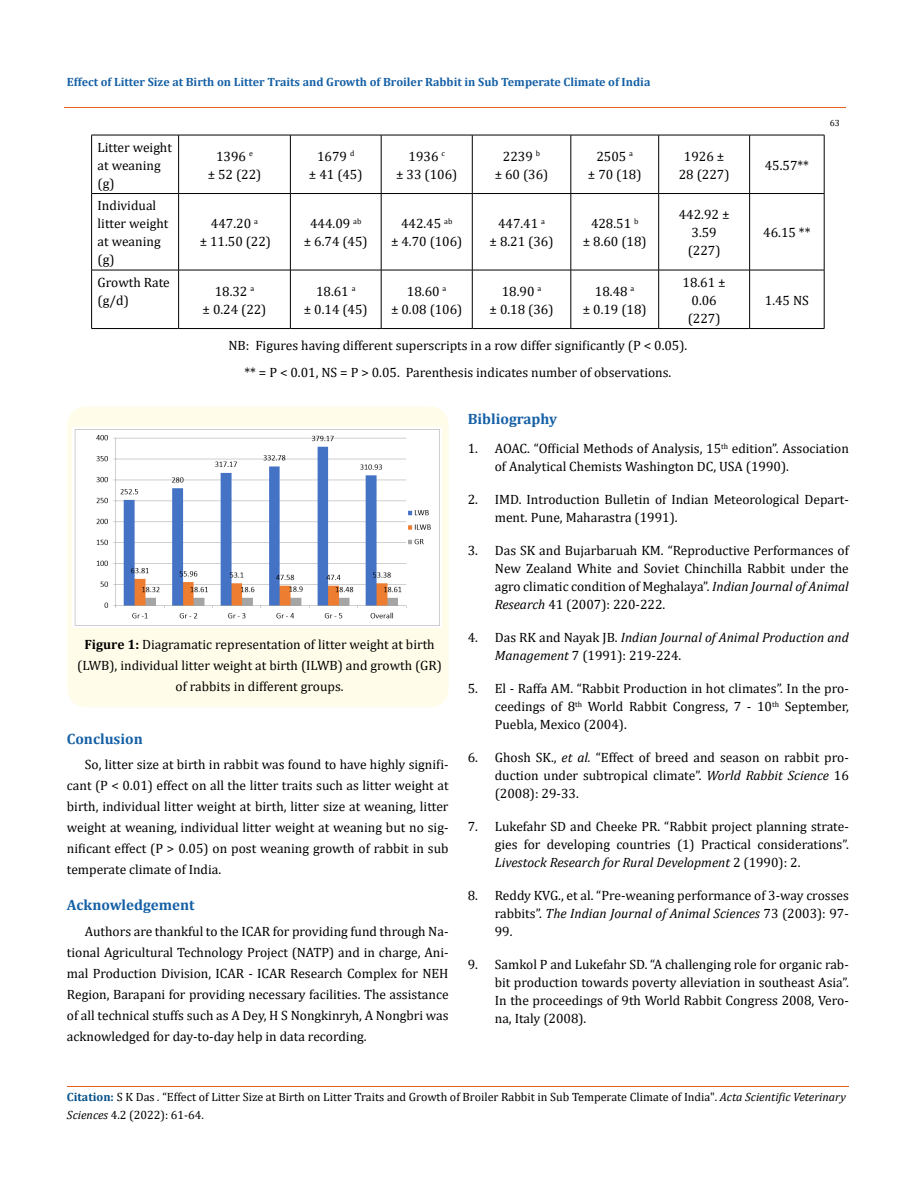
<style>
.page{position:relative;width:917px;height:1188px;background:#fff}
.page>*{position:absolute;margin:0;border:0;box-sizing:border-box;transform-origin:0 0}
.t1{font:700 15px "Cambria";color:#1560a6}
.t2{font:13.5px/18px "Cambria";color:#000;text-align:center}
.t3{font:italic 13.5px/18px "Cambria";color:#000}
.t4{font:12px/18px "Cambria";color:#000}
.t5{font:700 12px "Cambria";color:#1560a6}
.t6{font:9px "Cambria";color:#000}
.s1{font-weight:700}
.s2{font-style:italic}
.s3{font-style:normal}
.s4{font-weight:700;color:#035089}
</style>
<div class="page">
<hr style="left:91px;top:135px;width:88px;height:1px;background:#000">
<hr style="left:91px;top:135px;width:1px;height:58px;background:#000">
<hr style="left:179px;top:135px;width:111px;height:1px;background:#000">
<hr style="left:178px;top:135px;width:1px;height:58px;background:#000">
<hr style="left:290px;top:135px;width:91px;height:1px;background:#000">
<hr style="left:290px;top:135px;width:1px;height:58px;background:#000">
<hr style="left:381px;top:135px;width:91px;height:1px;background:#000">
<hr style="left:381px;top:135px;width:1px;height:58px;background:#000">
<hr style="left:472px;top:135px;width:99px;height:1px;background:#000">
<hr style="left:472px;top:135px;width:1px;height:58px;background:#000">
<hr style="left:571px;top:135px;width:87px;height:1px;background:#000">
<hr style="left:570px;top:135px;width:1px;height:58px;background:#000">
<hr style="left:658px;top:135px;width:91px;height:1px;background:#000">
<hr style="left:658px;top:135px;width:1px;height:58px;background:#000">
<hr style="left:749px;top:135px;width:75px;height:1px;background:#000">
<hr style="left:749px;top:135px;width:1px;height:58px;background:#000">
<hr style="left:823px;top:135px;width:1px;height:58px;background:#000">
<hr style="left:91px;top:193px;width:88px;height:1px;background:#000">
<hr style="left:91px;top:194px;width:1px;height:76px;background:#000">
<hr style="left:179px;top:193px;width:111px;height:1px;background:#000">
<hr style="left:178px;top:194px;width:1px;height:76px;background:#000">
<hr style="left:290px;top:193px;width:91px;height:1px;background:#000">
<hr style="left:290px;top:194px;width:1px;height:76px;background:#000">
<hr style="left:381px;top:193px;width:91px;height:1px;background:#000">
<hr style="left:381px;top:194px;width:1px;height:76px;background:#000">
<hr style="left:472px;top:193px;width:99px;height:1px;background:#000">
<hr style="left:472px;top:194px;width:1px;height:76px;background:#000">
<hr style="left:571px;top:193px;width:87px;height:1px;background:#000">
<hr style="left:570px;top:194px;width:1px;height:76px;background:#000">
<hr style="left:658px;top:193px;width:91px;height:1px;background:#000">
<hr style="left:658px;top:194px;width:1px;height:76px;background:#000">
<hr style="left:749px;top:193px;width:75px;height:1px;background:#000">
<hr style="left:749px;top:194px;width:1px;height:76px;background:#000">
<hr style="left:823px;top:194px;width:1px;height:76px;background:#000">
<hr style="left:91px;top:270px;width:88px;height:1px;background:#000">
<hr style="left:91px;top:270px;width:1px;height:58px;background:#000">
<hr style="left:179px;top:270px;width:111px;height:1px;background:#000">
<hr style="left:178px;top:270px;width:1px;height:58px;background:#000">
<hr style="left:290px;top:270px;width:91px;height:1px;background:#000">
<hr style="left:290px;top:270px;width:1px;height:58px;background:#000">
<hr style="left:381px;top:270px;width:91px;height:1px;background:#000">
<hr style="left:381px;top:270px;width:1px;height:58px;background:#000">
<hr style="left:472px;top:270px;width:99px;height:1px;background:#000">
<hr style="left:472px;top:270px;width:1px;height:58px;background:#000">
<hr style="left:571px;top:270px;width:87px;height:1px;background:#000">
<hr style="left:570px;top:270px;width:1px;height:58px;background:#000">
<hr style="left:658px;top:270px;width:91px;height:1px;background:#000">
<hr style="left:658px;top:270px;width:1px;height:58px;background:#000">
<hr style="left:749px;top:270px;width:75px;height:1px;background:#000">
<hr style="left:749px;top:270px;width:1px;height:58px;background:#000">
<hr style="left:823px;top:270px;width:1px;height:58px;background:#000">
<hr style="left:91px;top:328px;width:88px;height:1px;background:#000">
<hr style="left:179px;top:328px;width:111px;height:1px;background:#000">
<hr style="left:290px;top:328px;width:91px;height:1px;background:#000">
<hr style="left:381px;top:328px;width:91px;height:1px;background:#000">
<hr style="left:472px;top:328px;width:99px;height:1px;background:#000">
<hr style="left:571px;top:328px;width:87px;height:1px;background:#000">
<hr style="left:658px;top:328px;width:91px;height:1px;background:#000">
<hr style="left:749px;top:328px;width:75px;height:1px;background:#000">
<div style="left:68px;top:406px;width:380px;height:301px;background:#fffde9;border-radius:18px"></div>
<img style="left:73px;top:427px;width:369px;height:201px">
<hr style="left:64px;top:108px;width:781px;height:1px;background:#e05d1a">
<hr style="left:67px;top:1086px;width:781px;height:1px;background:#e05d1a">
<p class="t5" style="left:67px;top:73px;width:585px">Effect of Litter Size at Birth on Litter Traits and Growth of Broiler Rabbit in Sub Temperate Climate of India</p>
<p class="t2" style="left:98px;top:138px;width:76px;text-align:left">Litter weight at weaning (g)</p>
<p class="t2" style="left:208px;top:147px;width:55px">1396 <sup>e<br></sup>± 52 (22)</p>
<p class="t2" style="left:309px;top:147px;width:55px">1679 <sup>d<br></sup>± 41 (45)</p>
<p class="t2" style="left:396px;top:147px;width:63px">1936 <sup>c<br></sup>± 33 (106)</p>
<p class="t2" style="left:494px;top:147px;width:55px">2239 <sup>b<br></sup>± 60 (36)</p>
<p class="t2" style="left:588px;top:147px;width:55px">2505 <sup>a<br></sup>± 70 (18)</p>
<p class="t2" style="left:678px;top:147px;width:52px">1926 ±<br>28 (227)</p>
<p class="t2" style="left:764px;top:156px;width:46px">45.57**</p>
<p class="t2" style="left:98px;top:196px;width:72px;text-align:left">Individual litter weight at weaning (g)</p>
<p class="t2" style="left:200px;top:214px;width:73px">447.20 <sup>a<br></sup>± 11.50 (22)</p>
<p class="t2" style="left:304px;top:214px;width:65px">444.09 <sup>ab<br></sup>± 6.74 (45)</p>
<p class="t2" style="left:391px;top:214px;width:73px">442.45 <sup>ab<br></sup>± 4.70 (106)</p>
<p class="t2" style="left:489px;top:214px;width:65px">447.41 <sup>a<br></sup>± 8.21 (36)</p>
<p class="t2" style="left:582px;top:214px;width:65px">428.51 <sup>b<br></sup>± 8.60 (18)</p>
<p class="t2" style="left:678px;top:205px;width:52px">442.92 ±<br>3.59 (227)</p>
<p class="t2" style="left:763px;top:223px;width:49px">46.15 **</p>
<p class="t2" style="left:98px;top:273px;width:74px;text-align:left">Growth Rate (g/d)</p>
<p class="t2" style="left:202px;top:282px;width:65px">18.32 <sup>a<br></sup>± 0.24 (22)</p>
<p class="t2" style="left:304px;top:282px;width:65px">18.61 <sup>a<br></sup>± 0.14 (45)</p>
<p class="t2" style="left:391px;top:282px;width:73px">18.60 <sup>a<br></sup>± 0.08 (106)</p>
<p class="t2" style="left:489px;top:282px;width:65px">18.90 <sup>a<br></sup>± 0.18 (36)</p>
<p class="t2" style="left:582px;top:282px;width:65px">18.48 <sup>a<br></sup>± 0.19 (18)</p>
<p class="t2" style="left:682px;top:273px;width:45px">18.61 ±<br>0.06 (227)</p>
<p class="t2" style="left:228px;top:332px;width:460px;line-height:27px">NB: Figures having different superscripts in a row differ significantly (P &lt; 0.05). ** = P &lt; 0.01, NS = P &gt; 0.05. Parenthesis indicates number of observations.</p>
<p class="t2" style="left:764px;top:291px;width:46px">1.45 NS</p>
<p class="t6" style="left:829px;top:118px;width:11px">63</p>
<p class="t2" style="left:77px;top:634px;width:366px;line-height:21px"><span class="s1">Figure 1:</span> Diagramatic representation of litter weight at birth (LWB), individual litter weight at birth (ILWB) and growth (GR) of rabbits in different groups.</p>
<p class="t1" style="left:67px;top:728px;width:77px">Conclusion</p>
<p class="t2" style="left:67px;top:754px;width:383px;line-height:21px;text-align:justify;text-indent:18px">So, litter size at birth in rabbit was found to have highly signifi&shy;cant (P &lt; 0.01) effect on all the litter traits such as litter weight at birth, individual litter weight at birth, litter size at weaning, litter weight at weaning, individual litter weight at weaning but no sig&shy;nificant effect (P &gt; 0.05) on post weaning growth of rabbit in sub temperate climate of India.</p>
<p class="t1" style="left:67px;top:894px;width:129px">Acknowledgement</p>
<p class="t2" style="left:67px;top:921px;width:383px;line-height:21px;text-align:justify;text-indent:18px">Authors are thankful to the ICAR for providing fund through Na&shy;tional Agricultural Technology Project (NATP) and in charge, Ani&shy;mal Production Division, ICAR - ICAR Research Complex for NEH Region, Barapani for providing necessary facilities. The assistance of all technical stuffs such as A Dey, H S Nongkinryh, A Nongbri was acknowledged for day-to-day help in data recording.</p>
<p class="t1" style="left:468px;top:408px;width:91px">Bibliography</p>
<p class="t2" style="left:495px;top:440px;width:355px;text-align:left;text-indent:-27px">1. AOAC. “Official Methods of Analysis, 15<sup>th</sup> edition”. Association of Analytical Chemists Washington DC, USA (1990).</p>
<p class="t2" style="left:495px;top:491px;width:355px;text-align:left;text-indent:-27px">2. IMD. Introduction Bulletin of Indian Meteorological Depart&shy;ment. Pune, Maharastra (1991).</p>
<p class="t2" style="left:495px;top:542px;width:355px;text-align:justify;text-indent:-27px">3. Das SK and Bujarbaruah KM. “Reproductive Performances of New Zealand White and Soviet Chinchilla Rabbit under the agro climatic condition of Meghalaya”. <span class="s2">Indian Journal of Animal Research</span> 41 (2007): 220-222.</p>
<p class="t3" style="left:495px;top:628px;width:355px;text-indent:-27px"><span class="s3">4. Das RK and Nayak JB.</span> Indian Journal of Animal Production and<br>Management <span class="s3">7 (1991): 219-224.</span></p>
<p class="t2" style="left:495px;top:680px;width:355px;text-align:justify;text-indent:-27px">5. El - Raffa AM. “Rabbit Production in hot climates”. In the pro&shy;ceedings of 8<sup>th</sup> World Rabbit Congress, 7 - 10<sup>th</sup> September, Puebla, Mexico (2004).</p>
<p class="t2" style="left:495px;top:749px;width:355px;text-align:justify;text-indent:-27px">6. Ghosh SK., <span class="s2">et al.</span> “Effect of breed and season on rabbit pro&shy;duction under subtropical climate”. <span class="s2">World Rabbit Science</span> 16 (2008): 29-33.</p>
<p class="t2" style="left:495px;top:818px;width:355px;text-align:justify;text-indent:-27px">7. Lukefahr SD and Cheeke PR. “Rabbit project planning strate&shy;gies for developing countries (1) Practical considerations”.<br><span class="s2">Livestock Research for Rural Development</span> 2 (1990): 2.</p>
<p class="t2" style="left:495px;top:887px;width:355px;text-align:justify;text-indent:-27px">8. Reddy KVG., et al. “Pre-weaning performance of 3-way crosses rabbits”. <span class="s2">The Indian Journal of Animal Sciences</span> 73 (2003): 97- 99.</p>
<p class="t2" style="left:495px;top:956px;width:355px;text-align:justify;text-indent:-27px">9. Samkol P and Lukefahr SD. “A challenging role for organic rab&shy;bit production towards poverty alleviation in southeast Asia”.<br>In the proceedings of 9th World Rabbit Congress 2008, Vero&shy;na, Italy (2008).</p>
<p class="t4" style="left:67px;top:1088px;width:780px"><span class="s4">Citation:</span> S K Das <span class="s2">.</span> “Effect of Litter Size at Birth on Litter Traits and Growth of Broiler Rabbit in Sub Temperate Climate of India". <span class="s2">Acta Scientific Veterinary<br>Sciences</span> 4.2 (2022): 61-64.</p>
</div>
